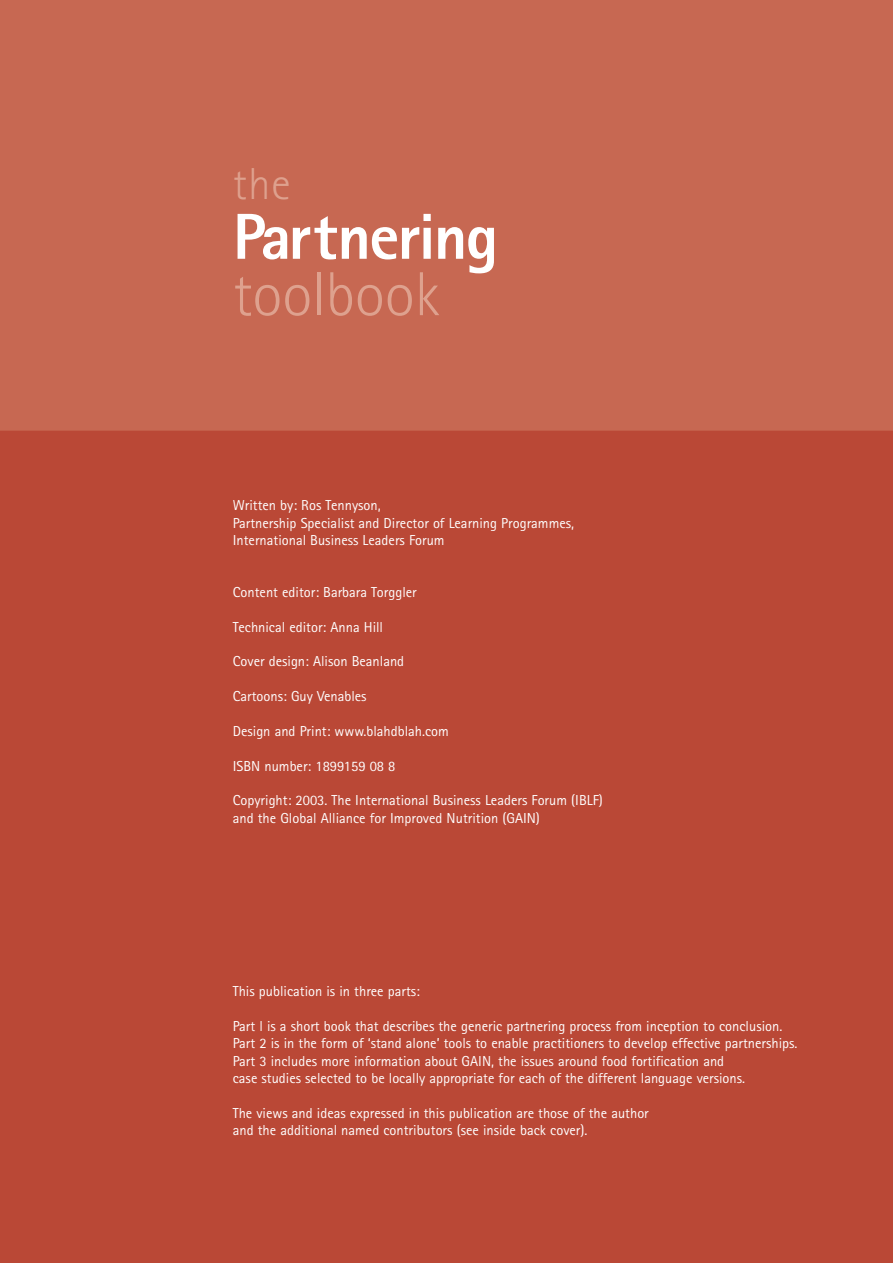
<style>
.page{position:relative;width:893px;height:1263px;background:#fff}
.page>*{position:absolute;margin:0;border:0;box-sizing:border-box;transform-origin:0 0}
.t1{font:800 65.1px "Rotis Sans Serif";letter-spacing:-.03em;color:#fff}
.t2{font:300 62.25px "Rotis Sans Serif";color:#dea18e}
.t3{font:300 44.85px "Rotis Sans Serif";color:#dea18e}
.t4{font:14.4px/17.4px "Rotis Sans Serif";color:#fff}
</style>
<div class="page">
<img style="left:0;top:0;width:892px;height:1263px">
<p class="t3" style="left:233px;top:169px;width:59px">the</p>
<p class="t1" style="left:233px;top:214px;width:267px">Partnering</p>
<p class="t2" style="left:233px;top:272px;width:209px">toolbook</p>
<p class="t4" style="left:233px;top:498px;width:343px">Written by: Ros Tennyson,<br>Partnership Specialist and Director of Learning Programmes,<br>International Business Leaders Forum</p>
<p class="t4" style="left:233px;top:585px;width:185px">Content editor: Barbara Torggler</p>
<p class="t4" style="left:233px;top:620px;width:152px">Technical editor: Anna Hill</p>
<p class="t4" style="left:233px;top:654px;width:173px">Cover design: Alison Beanland</p>
<p class="t4" style="left:233px;top:689px;width:135px">Cartoons: Guy Venables</p>
<p class="t4" style="left:233px;top:724px;width:218px">Design and Print: www.blahdblah.com</p>
<p class="t4" style="left:233px;top:758px;width:164px">ISBN number: 1899159 08 8</p>
<p class="t4" style="left:233px;top:793px;width:371px">Copyright: 2003. The International Business Leaders Forum (IBLF) and the Global Alliance for Improved Nutrition (GAIN)</p>
<p class="t4" style="left:233px;top:984px;width:189px">This publication is in three parts:</p>
<p class="t4" style="left:233px;top:1019px;width:566px">Part l is a short book that describes the generic partnering process from inception to conclusion.<br>Part 2 is in the form of ‘stand alone’ tools to enable practitioners to develop effective partnerships.<br>Part 3 includes more information about GAIN, the issues around food fortification and<br>case studies selected to be locally appropriate for each of the different language versions.</p>
<p class="t4" style="left:233px;top:1105px;width:417px">The views and ideas expressed in this publication are those of the author and the additional named contributors (see inside back cover).</p>
</div>
